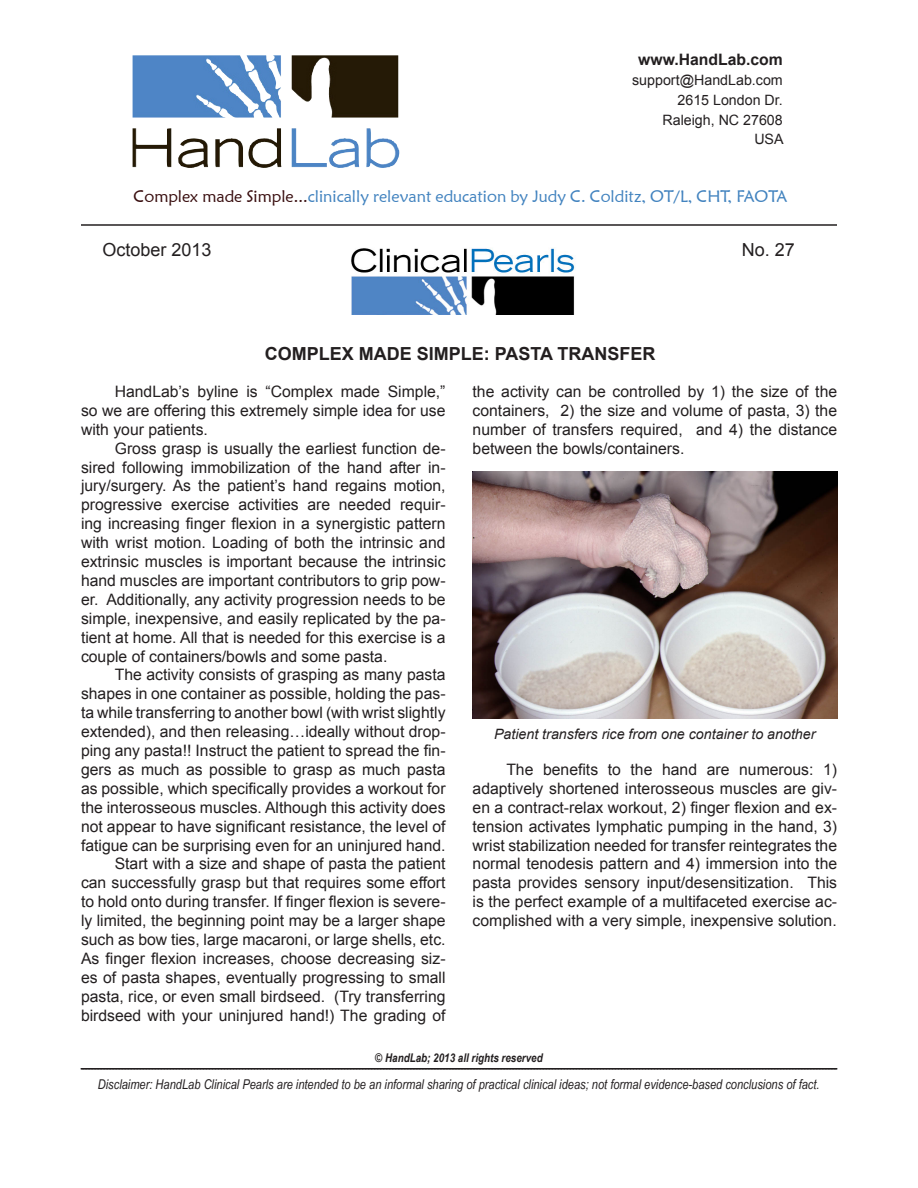
<style>
.page{position:relative;width:918px;height:1188px;background:#fff}
.page>*{position:absolute;margin:0;border:0;box-sizing:border-box;transform-origin:0 0}
.t1{font:700 18px "Arial";color:#231f20}
.t2{font:18px "Arial";color:#231f20}
.t3{font:16.5px "Maiandra GD";color:#4283bf}
.t4{font:15.75px/18.9px "Arial";color:#231f20;text-align:justify}
.t5{font:700 15.75px "Arial";color:#231f20}
.t6{font:14.25px "Arial";color:#231f20}
.t7{font:italic 14.25px "Arial";color:#231f20}
.t8{font:italic 13.5px "Arial Narrow";color:#231f20}
.t9{font:italic 700 12px "Arial Narrow";color:#231f20}
.s1{color:#390e0f}
</style>
<div class="page">
<img style="left:351px;top:248px;width:224px;height:67px">
<img style="left:133px;top:55px;width:265px;height:63px">
<hr style="left:81px;top:224px;width:756px;height:2px;background:#231f20">
<svg style="left:81px;top:1068px;width:756px;height:2px;background:#474344"></svg>
<img style="left:473px;top:472px;width:364px;height:247px">
<p class="t5" style="left:638px;top:49px;width:146px">www.HandLab.com</p>
<p class="t6" style="left:632px;top:70px;width:152px">support@HandLab.com</p>
<p class="t6" style="left:677px;top:90px;width:107px">2615 London Dr.</p>
<p class="t6" style="left:662px;top:111px;width:122px">Raleigh, NC 27608</p>
<p class="t6" style="left:754px;top:129px;width:31px">USA</p>
<p class="t3" style="left:134px;top:186px;width:656px"><span class="s1">Complex made Simple...</span>clinically relevant education by Judy C. Colditz, OT/L, CHT, FAOTA</p>
<p class="t2" style="left:102px;top:238px;width:111px">October 2013</p>
<p class="t2" style="left:742px;top:238px;width:55px">No. 27</p>
<p class="t1" style="left:265px;top:342px;width:392px">COMPLEX MADE SIMPLE: PASTA TRANSFER</p>
<p class="t4" style="left:81px;top:382px;width:366px;text-indent:34px">HandLab’s byline is “Complex made Simple,” so we are offering this extremely simple idea for use with your patients.</p>
<p class="t4" style="left:81px;top:439px;width:366px;text-indent:34px">Gross grasp is usually the earliest function de&shy;sired following immobilization of the hand after in&shy;jury/surgery. As the patient’s hand regains motion, progressive exercise activities are needed requir&shy;ing increasing finger flexion in a synergistic pattern with wrist motion. Loading of both the intrinsic and extrinsic muscles is important because the intrinsic hand muscles are important contributors to grip pow&shy;er. Additionally, any activity progression needs to be simple, inexpensive, and easily replicated by the pa&shy;tient at home. All that is needed for this exercise is a couple of containers/bowls and some pasta.</p>
<p class="t4" style="left:81px;top:666px;width:366px;text-indent:34px">The activity consists of grasping as many pasta shapes in one container as possible, holding the pas&shy;ta while transferring to another bowl (with wrist slightly extended), and then releasing…ideally without drop&shy;ping any pasta!! Instruct the patient to spread the fin&shy;gers as much as possible to grasp as much pasta as possible, which specifically provides a workout for the interosseous muscles. Although this activity does not appear to have significant resistance, the level of fatigue can be surprising even for an uninjured hand.</p>
<p class="t4" style="left:81px;top:855px;width:366px;text-indent:34px">Start with a size and shape of pasta the patient can successfully grasp but that requires some effort to hold onto during transfer. If finger flexion is severe&shy;ly limited, the beginning point may be a larger shape such as bow ties, large macaroni, or large shells, etc.<br>As finger flexion increases, choose decreasing siz&shy;es of pasta shapes, eventually progressing to small pasta, rice, or even small birdseed. (Try transferring birdseed with your uninjured hand!) The grading of</p>
<p class="t4" style="left:473px;top:382px;width:366px">the activity can be controlled by 1) the size of the containers, 2) the size and volume of pasta, 3) the number of transfers required, and 4) the distance between the bowls/containers.</p>
<p class="t7" style="left:494px;top:725px;width:323px">Patient transfers rice from one container to another</p>
<p class="t4" style="left:473px;top:760px;width:366px;text-indent:34px">The benefits to the hand are numerous: 1) adaptively shortened interosseous muscles are giv&shy;en a contract-relax workout, 2) finger flexion and ex&shy;tension activates lymphatic pumping in the hand, 3) wrist stabilization needed for transfer reintegrates the normal tenodesis pattern and 4) immersion into the pasta provides sensory input/desensitization. This is the perfect example of a multifaceted exercise ac&shy;complished with a very simple, inexpensive solution.</p>
<p class="t9" style="left:375px;top:1049px;width:169px">© HandLab; 2013 all rights reserved</p>
<p class="t8" style="left:98px;top:1075px;width:723px">Disclaimer: HandLab Clinical Pearls are intended to be an informal sharing of practical clinical ideas; not formal evidence-based conclusions of fact.</p>
</div>
